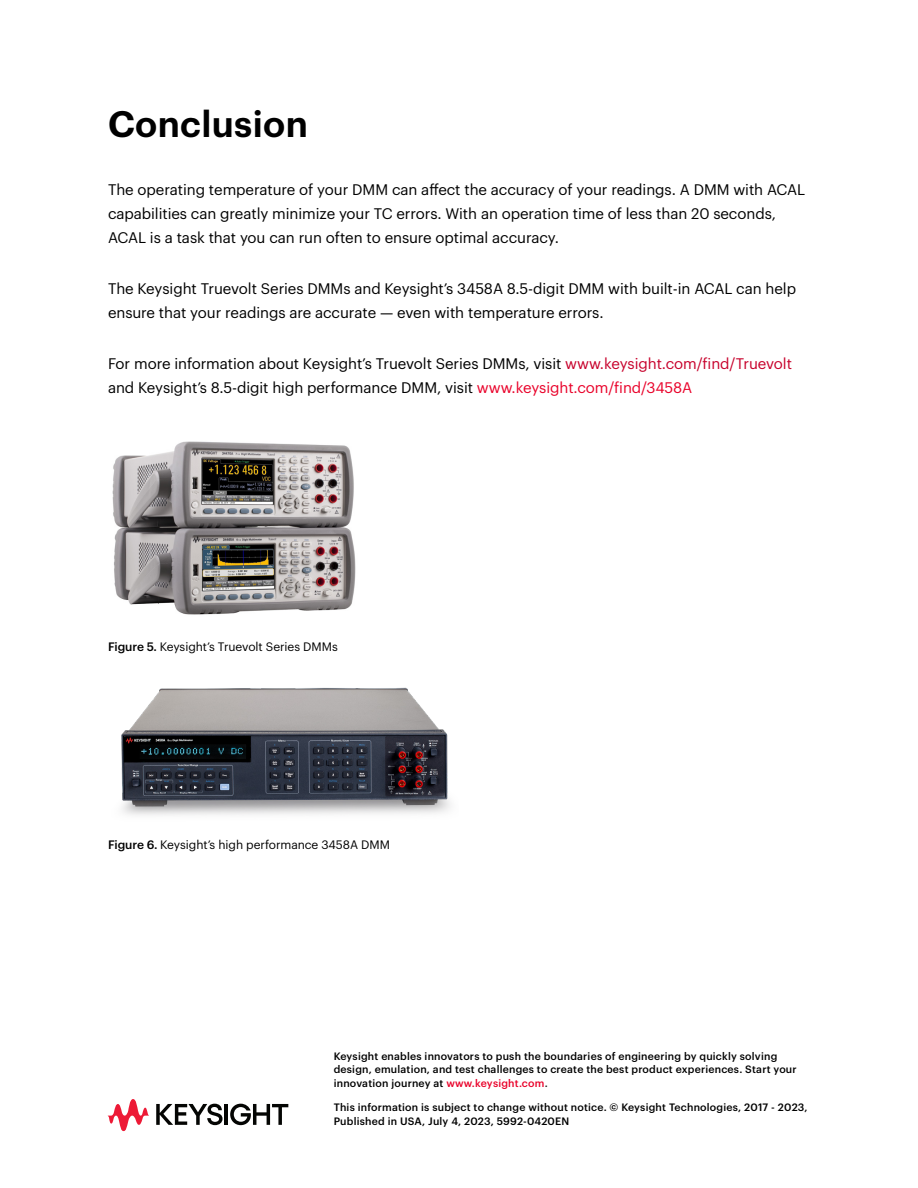
<style>
.page{position:relative;width:918px;height:1188px;background:#fff}
.page>*{position:absolute;margin:0;border:0;box-sizing:border-box;transform-origin:0 0}
.KS_-_Header_1{font:600 36px "Graphik LC";letter-spacing:.01em;color:#000}
.KS_-_Body_Text{font:15px/24px "Graphik LC";letter-spacing:-.005em;color:#000}
.KS_-_Figure_Captions{font:12px "Graphik LC";letter-spacing:-.005em;color:#000}
.t1{font:500 10.5px/13.5px "Graphik LC";letter-spacing:.02em;color:#000}
.s1{color:#c7002b}
.s2{color:#e90029}
.s3{font-weight:500}
.s4{color:#231f20}
</style>
<div class="page">
<img style="left:112px;top:441px;width:244px;height:174px">
<img style="left:121px;top:687px;width:330px;height:128px">
<svg style="left:107px;top:1099px;width:42px;height:32px"></svg>
<svg style="left:156px;top:1104px;width:67px;height:21px"></svg>
<hr style="left:225px;top:1104px;width:3px;height:21px;background:#040503">
<svg style="left:230px;top:1104px;width:58px;height:21px"></svg>
<p class="KS_-_Header_1" style="left:108px;top:97px;width:201px">Conclusion</p>
<p class="KS_-_Body_Text" style="left:108px;top:177px;width:699px">The operating temperature of your DMM can affect the accuracy of your readings. A DMM with ACAL capabilities can greatly minimize your TC errors. With an operation time of less than 20 seconds,<br>ACAL is a task that you can run often to ensure optimal accuracy.</p>
<p class="KS_-_Body_Text" style="left:108px;top:276px;width:690px">The Keysight Truevolt Series DMMs and Keysight’s 3458A 8.5-digit DMM with built-in ACAL can help ensure that your readings are accurate — even with temperature errors.</p>
<p class="KS_-_Body_Text" style="left:108px;top:351px;width:686px">For more information about Keysight’s Truevolt Series DMMs, visit <span class="s1">www.keysight.com/find/Truevolt </span>and Keysight’s 8.5-digit high performance DMM, visit <span class="s2">www.keysight.com/find/3458A</span></p>
<p class="KS_-_Figure_Captions" style="left:108px;top:638px;width:231px"><span class="s3">Figure 5.</span> Keysight’s Truevolt Series DMMs</p>
<p class="KS_-_Figure_Captions" style="left:108px;top:836px;width:284px"><span class="s3">Figure 6.</span> Keysight’s high performance 3458A DMM</p>
<p class="t1" style="left:334px;top:1049px;width:465px">Keysight enables innovators to push the boundaries of engineering by quickly solving design, emulation, and test challenges to create the best product experiences. Start your innovation journey at <span class="s2">www.keysight.com</span><span class="s4">.</span></p>
<p class="t1" style="left:334px;top:1100px;width:475px">This information is subject to change without notice. © Keysight Technologies, 2017 - 2023,<br>Published in USA, July 4, 2023, 5992-0420EN</p>
</div>
